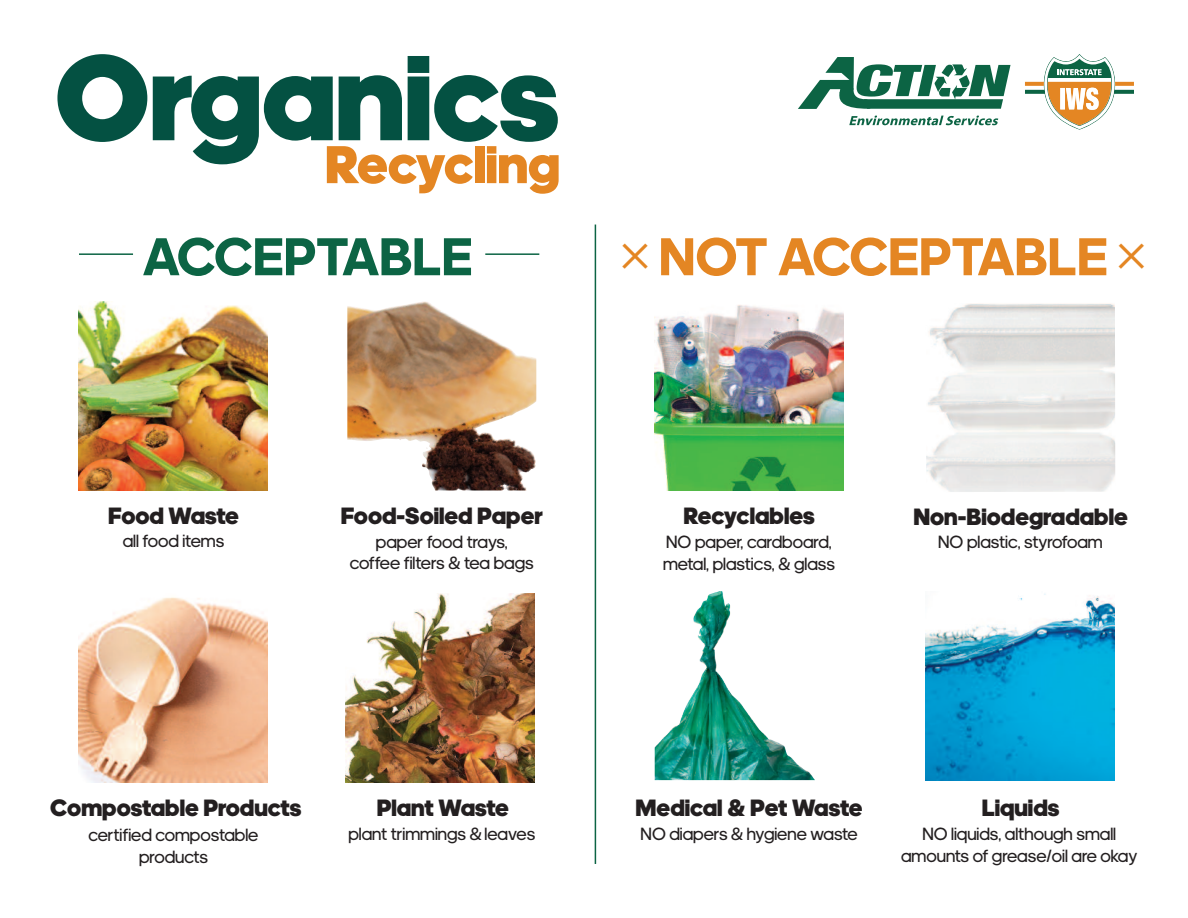
<style>
.page{position:relative;width:1188px;height:918px;background:#fff}
.page>*{position:absolute;margin:0;border:0;box-sizing:border-box;transform-origin:0 0}
.t1{font:900 123px "adineue PRO";color:#045142}
.t2{font:700 54px "adineue PRO";color:#e48623}
.t3{font:700 54px "adineue PRO";color:#0c6444}
.t4{font:900 54px "adineue PRO";color:#e48623}
.t5{font:36px "MS P Mincho";color:#e48623}
.t6{font:900 24px "adineue PRO";color:#231f20}
.t7{font:18px/21.6px "adineue PRO";color:#231f20;text-align:center}
</style>
<div class="page">
<svg style="left:1025px;top:54px;width:109px;height:76px"></svg>
<svg style="left:798px;top:57px;width:213px;height:52px"></svg>
<svg style="left:849px;top:116px;width:149px;height:9px"></svg>
<img style="left:79px;top:301px;width:189px;height:189px">
<img style="left:346px;top:594px;width:189px;height:189px">
<img style="left:347px;top:302px;width:190px;height:189px">
<img style="left:79px;top:597px;width:189px;height:186px">
<img style="left:655px;top:305px;width:189px;height:185px">
<img style="left:925px;top:593px;width:189px;height:187px">
<img style="left:655px;top:591px;width:160px;height:189px">
<img style="left:926px;top:303px;width:189px;height:189px">
<hr style="left:595px;top:225px;width:1px;height:639px;background:#0c6444">
<hr style="left:79px;top:253px;width:54px;height:2px;background:#0c6444">
<hr style="left:485px;top:253px;width:54px;height:2px;background:#0c6444">
<h1 class="t1" style="left:55px;top:24px;width:506px">Organics</h1>
<h2 class="t4" style="left:325px;top:132px;width:236px">Recycling</h2>
<h2 class="t3" style="left:143px;top:225px;width:331px">ACCEPTABLE</h2>
<h2 class="t2" style="left:659px;top:225px;width:450px">NOT ACCEPTABLE</h2>
<h3 class="t5" style="left:617px;top:238px;width:37px">✕</h3>
<h3 class="t5" style="left:1113px;top:238px;width:37px">✕</h3>
<h3 class="t6" style="left:108px;top:501px;width:132px">Food Waste</h3>
<h3 class="t6" style="left:341px;top:501px;width:204px">Food-Soiled Paper</h3>
<h3 class="t6" style="left:684px;top:501px;width:133px">Recyclables</h3>
<h3 class="t6" style="left:913px;top:503px;width:216px">Non-Biodegradable</h3>
<p class="t7" style="left:123px;top:529px;width:103px">all food items</p>
<p class="t7" style="left:350px;top:531px;width:185px">paper food trays, coffee filters &amp; tea bags</p>
<p class="t7" style="left:663px;top:531px;width:173px;text-align:left">NO paper, cardboard, metal, plastics, &amp; glass</p>
<p class="t7" style="left:938px;top:531px;width:166px">NO plastic, styrofoam</p>
<h3 class="t6" style="left:50px;top:794px;width:253px">Compostable Products</h3>
<h3 class="t6" style="left:377px;top:794px;width:134px">Plant Waste</h3>
<h3 class="t6" style="left:636px;top:794px;width:228px">Medical &amp; Pet Waste</h3>
<h3 class="t6" style="left:982px;top:794px;width:79px">Liquids</h3>
<p class="t7" style="left:89px;top:824px;width:171px">certified compostable</p>
<p class="t7" style="left:348px;top:823px;width:188px">plant trimmings &amp; leaves</p>
<p class="t7" style="left:139px;top:846px;width:70px">products</p>
<p class="t7" style="left:641px;top:823px;width:219px">NO diapers &amp; hygiene waste</p>
<p class="t7" style="left:901px;top:823px;width:238px">NO liquids, although small amounts of grease/oil are okay</p>
</div>
